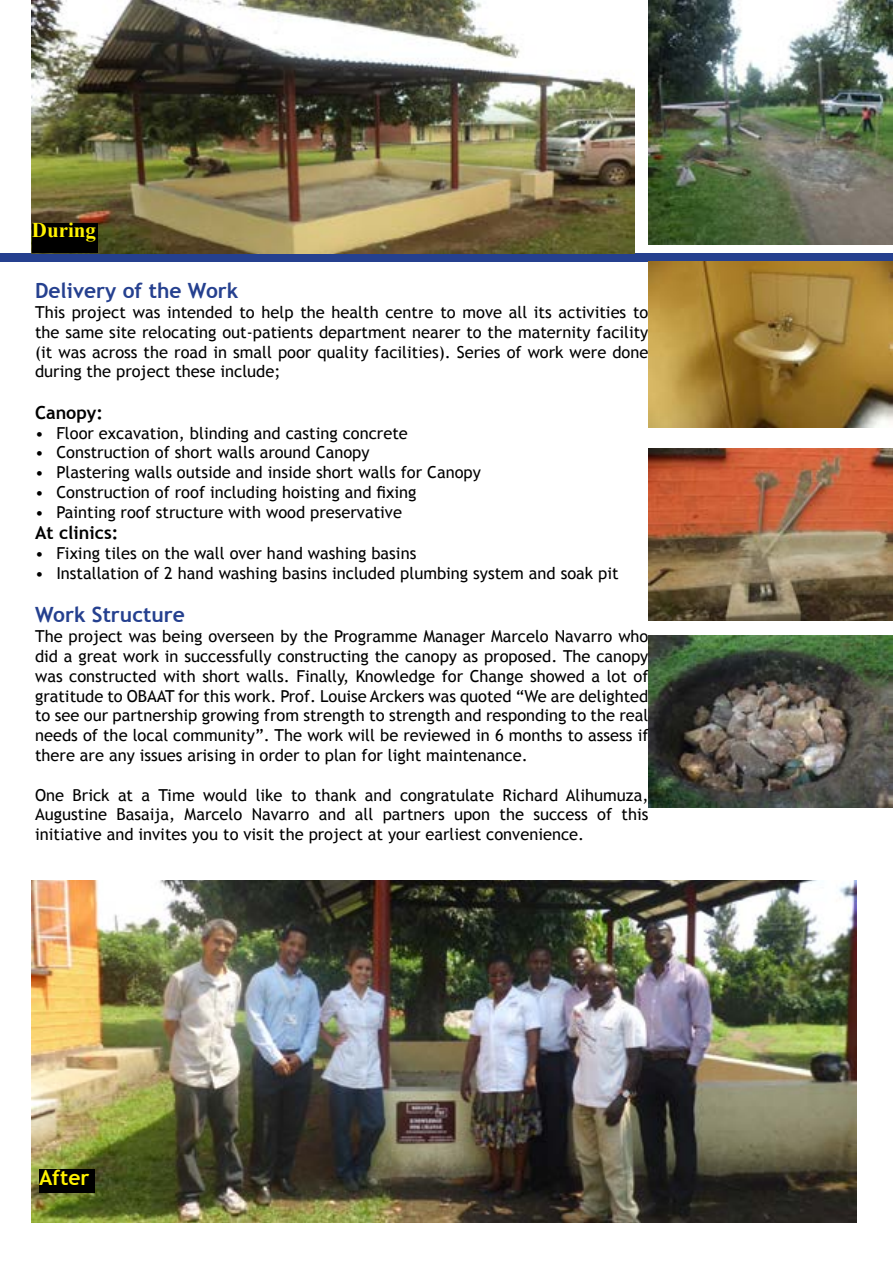
<style>
.page{position:relative;width:893px;height:1263px;background:#fff}
.page>*{position:absolute;margin:0;border:0;box-sizing:border-box;transform-origin:0 0}
.t1{font:700 21px "Trebuchet MS";color:#25408f}
.t2{font:700 21px "Times New Roman";color:#fff200}
.t3{font:700 21px "Trebuchet MS";color:#fff200}
.t4{font:700 18px "Trebuchet MS";color:#000}
.t5{font:16.5px/19.8px "Trebuchet MS";color:#000;text-align:justify}
</style>
<div class="page">
<img style="left:32px;top:880px;width:825px;height:342px">
<div style="left:0;top:253px;width:893px;height:9px;background:#25408f"></div>
<img style="left:648px;top:636px;width:245px;height:172px">
<img style="left:648px;top:448px;width:245px;height:172px">
<img style="left:32px;top:0;width:603px;height:253px">
<div style="left:39px;top:1169px;width:55px;height:24px;background:#000"></div>
<div style="left:32px;top:223px;width:66px;height:30px;background:#000"></div>
<img style="left:648px;top:262px;width:245px;height:166px">
<img style="left:648px;top:0;width:245px;height:245px">
<p class="t2" style="left:32px;top:216px;width:66px">During</p>
<p class="t1" style="left:35px;top:278px;width:205px">Delivery of the Work</p>
<p class="t5" style="left:35px;top:303px;width:615px">This project was intended to help the health centre to move all its activities to the same site relocating out-patients department nearer to the maternity facility (it was across the road in small poor quality facilities). Series of work were done during the project these include;</p>
<p class="t4" style="left:35px;top:401px;width:70px">Canopy:</p>
<p class="t5" style="left:35px;top:423px;width:374px">• Floor excavation, blinding and casting concrete</p>
<p class="t5" style="left:35px;top:443px;width:336px">• Construction of short walls around Canopy</p>
<p class="t5" style="left:35px;top:463px;width:447px">• Plastering walls outside and inside short walls for Canopy</p>
<p class="t5" style="left:35px;top:483px;width:383px">• Construction of roof including hoisting and fixing</p>
<p class="t5" style="left:35px;top:502px;width:368px">• Painting roof structure with wood preservative</p>
<p class="t4" style="left:35px;top:522px;width:85px">At clinics:</p>
<p class="t5" style="left:35px;top:544px;width:383px">• Fixing tiles on the wall over hand washing basins</p>
<p class="t5" style="left:35px;top:564px;width:585px">• Installation of 2 hand washing basins included plumbing system and soak pit</p>
<p class="t1" style="left:35px;top:602px;width:151px">Work Structure</p>
<p class="t5" style="left:35px;top:627px;width:615px">The project was being overseen by the Programme Manager Marcelo Navarro who did a great work in successfully constructing the canopy as proposed. The canopy was constructed with short walls. Finally, Knowledge for Change showed a lot of gratitude to OBAAT for this work. Prof. Louise Arckers was quoted “We are delighted to see our partnership growing from strength to strength and responding to the real needs of the local community”. The work will be reviewed in 6 months to assess if there are any issues arising in order to plan for light maintenance.</p>
<p class="t5" style="left:35px;top:785px;width:615px">One Brick at a Time would like to thank and congratulate Richard Alihumuza, Augustine Basaija, Marcelo Navarro and all partners upon the success of this initiative and invites you to visit the project at your earliest convenience.</p>
<p class="t3" style="left:39px;top:1164px;width:52px">After</p>
</div>
